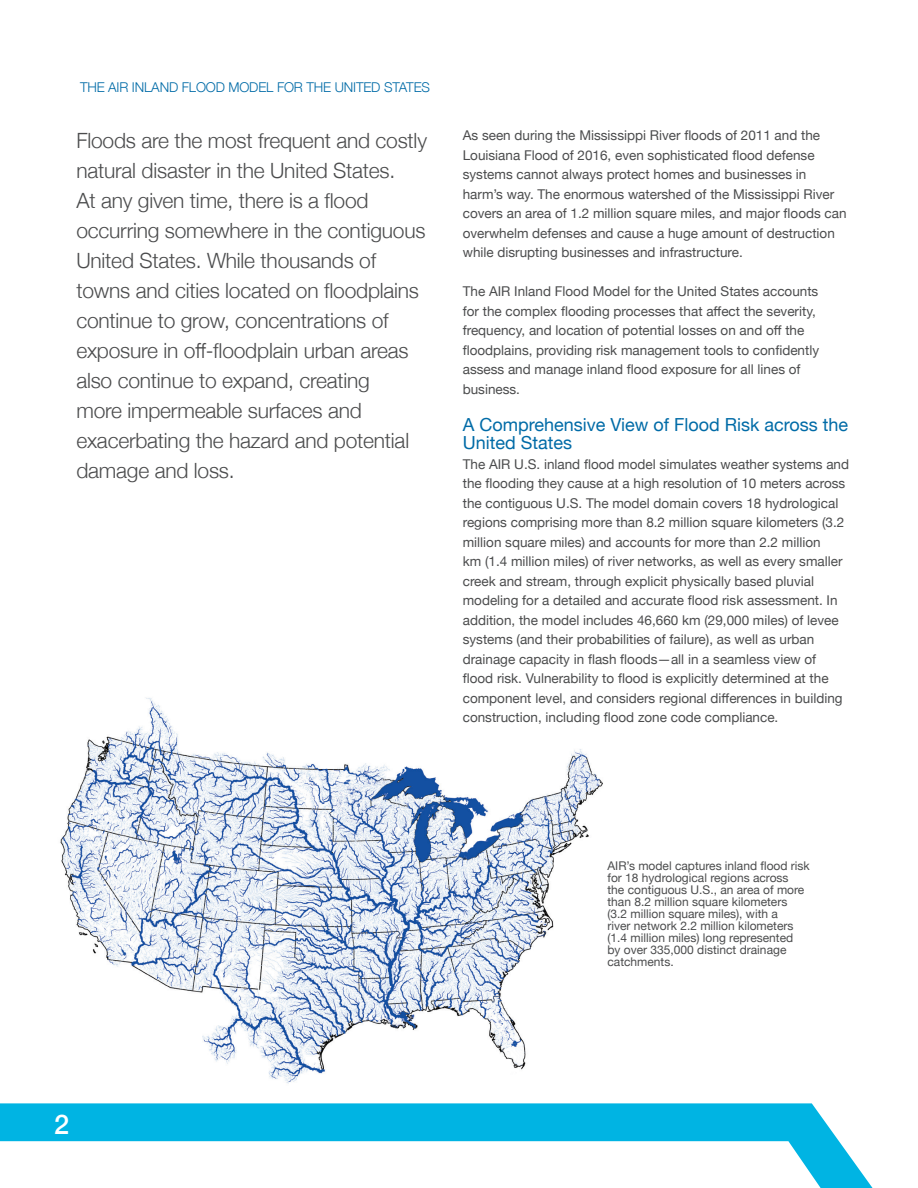
<style>
.page{position:relative;width:918px;height:1188px;background:#fff}
.page>*{position:absolute;margin:0;border:0;box-sizing:border-box;transform-origin:0 0}
.t1{font:500 27px "Helvetica Neue";color:#fff}
._1st_Paragraph_Lead{font:300 21px/30px "Helvetica Neue";letter-spacing:-.01em;color:#4b4c4d}
.t2{font:18px/18px "Helvetica Neue";color:#006ba7}
.Body{font:13.5px/19.5px "Helvetica Neue";color:#4b4c4d}
.t3{font:300 13.5px "Helvetica Neue";letter-spacing:-.01em;color:#006ba7}
.Body-2{font:12px/12px "Helvetica Neue";color:#4b4c4d}
</style>
<div class="page">
<svg style="left:0;top:1103px;width:873px;height:85px"></svg>
<img style="left:60px;top:698px;width:543px;height:386px">
<p class="t3" style="left:80px;top:77px;width:352px">THE AIR INLAND FLOOD MODEL FOR THE UNITED STATES</p>
<p class="_1st_Paragraph_Lead" style="left:76px;top:124px;width:352px">Floods are the most frequent and costly natural disaster in the United States.<br>At any given time, there is a flood occurring somewhere in the contiguous United States. While thousands of towns and cities located on floodplains continue to grow, concentrations of exposure in off-floodplain urban areas also continue to expand, creating<br>more impermeable surfaces and exacerbating the hazard and potential damage and loss.</p>
<p class="Body" style="left:463px;top:126px;width:385px">As seen during the Mississippi River floods of 2011 and the Louisiana Flood of 2016, even sophisticated flood defense systems cannot always protect homes and businesses in harm’s way. The enormous watershed of the Mississippi River covers an area of 1.2 million square miles, and major floods can overwhelm defenses and cause a huge amount of destruction while disrupting businesses and infrastructure.</p>
<p class="Body" style="left:463px;top:282px;width:358px">The AIR Inland Flood Model for the United States accounts for the complex flooding processes that affect the severity, frequency, and location of potential losses on and off the floodplains, providing risk management tools to confidently assess and manage inland flood exposure for all lines of business.</p>
<p class="t2" style="left:463px;top:417px;width:387px">A Comprehensive View of Flood Risk across the<br>United States</p>
<p class="Body" style="left:463px;top:455px;width:388px">The AIR U.S. inland flood model simulates weather systems and the flooding they cause at a high resolution of 10 meters across the contiguous U.S. The model domain covers 18 hydrological regions comprising more than 8.2 million square kilometers (3.2 million square miles) and accounts for more than 2.2 million<br>km (1.4 million miles) of river networks, as well as every smaller creek and stream, through explicit physically based pluvial modeling for a detailed and accurate flood risk assessment. In addition, the model includes 46,660 km (29,000 miles) of levee systems (and their probabilities of failure), as well as urban drainage capacity in flash floods—all in a seamless view of flood risk. Vulnerability to flood is explicitly determined at the component level, and considers regional differences in building construction, including flood zone code compliance.</p>
<p class="Body-2" style="left:608px;top:860px;width:204px">AIR’s model captures inland flood risk for 18 hydrological regions across<br>the contiguous U.S., an area of more than 8.2 million square kilometers (3.2 million square miles), with a<br>river network 2.2 million kilometers (1.4 million miles) long represented<br>by over 335,000 distinct drainage catchments.</p>
<h1 class="t1" style="left:54px;top:1102px;width:17px">2</h1>
</div>
